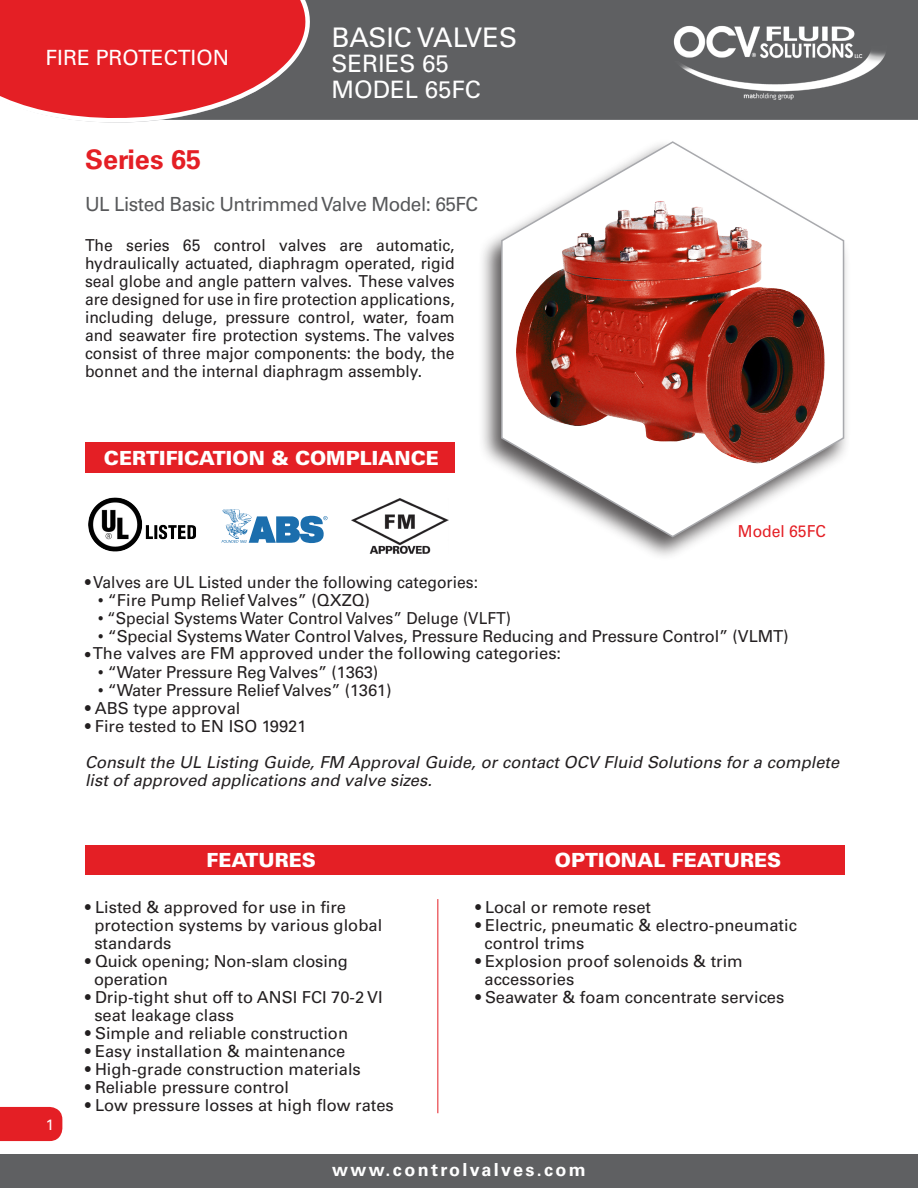
<style>
.page{position:relative;width:918px;height:1188px;background:#fff}
.page>*{position:absolute;margin:0;border:0;box-sizing:border-box;transform-origin:0 0}
.t1{font:27px "Univers LT Std";color:#fff}
.t2{font:700 27px "Univers LT Std";color:#e41f25}
.t3{font:24px/25.5px "Univers LT Std";color:#fff}
.t4{font:21px "Univers LT Std";color:#fff}
.t5{font:900 19.5px "Univers LT Std";color:#fff}
.t6{font:19.5px "Univers LT Std";letter-spacing:-.025em;color:#57585a}
.t7{font:700 18px "Univers LT Std";letter-spacing:.13em;color:#fff}
.t8{font:16.5px/18px "Univers LT Std";color:#231f20;text-align:justify;scale:.95 1}
.t9{font:16.5px "Univers LT Std";color:#231f20}
.t10{font:italic 16.5px/18px "Univers LT Std";color:#231f20}
.t11{font:16.5px "Univers LT Std";color:#e41f25;scale:.95 1}
.t12{font:15px "Univers LT Std";color:#fff}
.s1{font-size:15px}
</style>
<div class="page">
<div style="left:340px;top:0;width:578px;height:120px;background:#5f6062"></div>
<svg style="left:0;top:0;width:340px;height:123px;background:#cf3a3f"></svg>
<div style="left:0;top:1154px;width:918px;height:34px;background:#5f6062"></div>
<div style="left:0;top:1107px;width:62px;height:34px;background:#e41f25"></div>
<img style="left:667px;top:0;width:219px;height:100px">
<div style="left:477px;top:138px;width:374px;height:423px;background:#231f20;opacity:.75"></div>
<svg style="left:500px;top:140px;width:346px;height:398px"></svg>
<img style="left:88px;top:497px;width:108px;height:55px">
<svg style="left:222px;top:509px;width:106px;height:35px"></svg>
<hr style="left:437px;top:899px;width:1px;height:214px;background:#e41f25">
<img style="left:509px;top:194px;width:323px;height:276px">
<img style="left:351px;top:498px;width:98px;height:56px">
<div style="left:85px;top:443px;width:370px;height:30px;background:#e41f25"></div>
<div style="left:85px;top:845px;width:759px;height:30px;background:#e41f25"></div>
<p class="t4" style="left:45px;top:45px;width:185px">FIRE PROTECTION</p>
<h1 class="t1" style="left:331px;top:21px;width:187px">BASIC VALVES</h1>
<h2 class="t3" style="left:331px;top:51px;width:151px">SERIES 65<br>MODEL 65FC</h2>
<p class="t2" style="left:85px;top:144px;width:117px">Series 65</p>
<p class="t6" style="left:85px;top:192px;width:395px">UL Listed Basic Untrimmed Valve Model: 65FC</p>
<p class="t8" style="left:85px;top:236px;width:391px">The series 65 control valves are automatic, hydraulically actuated, diaphragm operated, rigid seal globe and angle pattern valves. These valves are designed for use in fire protection applications, including deluge, pressure control, water, foam and seawater fire protection systems. The valves consist of three major components: the body, the bonnet and the internal diaphragm assembly.</p>
<p class="t5" style="left:104px;top:446px;width:336px">CERTIFICATION &amp; COMPLIANCE</p>
<p class="t11" style="left:738px;top:522px;width:94px">Model 65FC</p>
<p class="t8" style="left:85px;top:573px;width:415px">• Valves are UL Listed under the following categories:</p>
<p class="t9" style="left:98px;top:590px;width:274px">● “Fire Pump Relief Valves” (QXZQ)</p>
<p class="t8" style="left:98px;top:609px;width:436px">● “Special Systems Water Control Valves” Deluge (VLFT)</p>
<p class="t9" style="left:98px;top:626px;width:692px">● “Special Systems Water Control Valves, Pressure Reducing and Pressure Control” (VLMT)</p>
<p class="t9" style="left:85px;top:643px;width:478px"><span class="s1">•</span> The valves are FM approved under the following categories:</p>
<p class="t9" style="left:98px;top:662px;width:282px">● “Water Pressure Reg Valves” (1363)</p>
<p class="t9" style="left:98px;top:680px;width:295px">● “Water Pressure Relief Valves” (1361)</p>
<p class="t8" style="left:85px;top:699px;width:165px">• ABS type approval</p>
<p class="t8" style="left:85px;top:717px;width:235px">• Fire tested to EN ISO 19921</p>
<p class="t10" style="left:85px;top:753px;width:760px">Consult the UL Listing Guide, FM Approval Guide, or contact OCV Fluid Solutions for a complete listofapproved applications and valve sizes.</p>
<p class="t5" style="left:207px;top:848px;width:111px">FEATURES</p>
<p class="t5" style="left:555px;top:848px;width:228px">OPTIONAL FEATURES</p>
<p class="t12" style="left:46px;top:1115px;width:10px">1</p>
<p class="t8" style="left:85px;top:898px;width:276px">• Listed &amp; approved for use in fire</p>
<p class="t9" style="left:94px;top:915px;width:289px">protection systems by various global</p>
<p class="t9" style="left:94px;top:933px;width:79px">standards</p>
<p class="t8" style="left:85px;top:952px;width:278px">• Quick opening; Non-slam closing</p>
<p class="t9" style="left:94px;top:969px;width:75px">operation</p>
<p class="t8" style="left:85px;top:988px;width:315px">• Drip-tight shut off to ANSI FCI 70-2 VI</p>
<p class="t9" style="left:94px;top:1005px;width:141px">seat leakage class</p>
<p class="t8" style="left:85px;top:1024px;width:278px">• Simple and reliable construction</p>
<p class="t8" style="left:85px;top:1042px;width:275px">• Easy installation &amp; maintenance</p>
<p class="t8" style="left:85px;top:1060px;width:292px">• High-grade construction materials</p>
<p class="t8" style="left:85px;top:1078px;width:216px">• Reliable pressure control</p>
<p class="t8" style="left:85px;top:1096px;width:326px">• Low pressure losses at high flow rates</p>
<p class="t8" style="left:475px;top:898px;width:186px">• Local or remote reset</p>
<p class="t8" style="left:475px;top:916px;width:340px">• Electric, pneumatic &amp; electro-pneumatic</p>
<p class="t9" style="left:485px;top:933px;width:101px">control trims</p>
<p class="t8" style="left:475px;top:952px;width:283px">• Explosion proof solenoids &amp; trim</p>
<p class="t9" style="left:485px;top:969px;width:91px">accessories</p>
<p class="t8" style="left:475px;top:988px;width:327px">• Seawater &amp; foam concentrate services</p>
<p class="t7" style="left:332px;top:1159px;width:255px">www.controlvalves.com</p>
</div>
